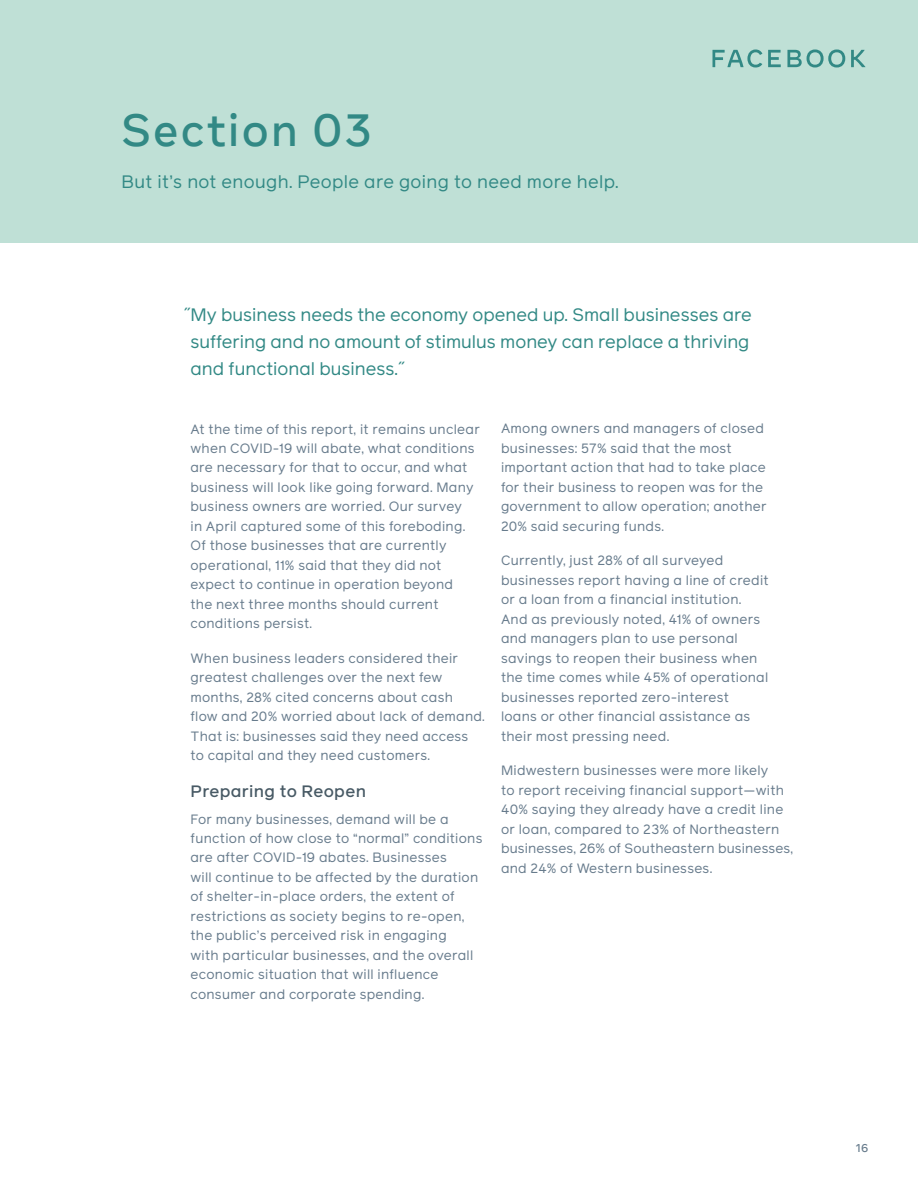
<style>
.page{position:relative;width:918px;height:1188px;background:#fff}
.page>*{position:absolute;margin:0;border:0;box-sizing:border-box;transform-origin:0 0}
.t1{font:500 45px "Optimistic Display";letter-spacing:.05em;color:#328985}
.t2{font:18px/27px "Facebook Reader";color:#328985}
.t3{font:18px "Facebook Reader";letter-spacing:.02em;color:#328985}
.t4{font:500 16.5px "Facebook Reader";letter-spacing:.02em;color:#485a65}
.t5{font:13.5px/19.5px "Facebook Reader";letter-spacing:.02em;color:#677b8c}
.t6{font:500 11.25px "Optimistic Display";color:#677b8c}
</style>
<div class="page">
<div style="left:0;top:0;width:918px;height:243px;background:#bfe0d6"></div>
<svg style="left:713px;top:50px;width:49px;height:18px"></svg>
<svg style="left:768px;top:50px;width:13px;height:17px"></svg>
<svg style="left:787px;top:50px;width:58px;height:18px"></svg>
<svg style="left:851px;top:50px;width:15px;height:17px"></svg>
<h1 class="t1" style="left:122px;top:103px;width:252px">Section 03</h1>
<h2 class="t3" style="left:122px;top:169px;width:499px">But it’s not enough. People are going to need more help.</h2>
<h2 class="t2" style="left:190px;top:301px;width:563px">̋My business needs the economy opened up. Small businesses are suffering and no amount of stimulus money can replace a thriving and functional business.˝</h2>
<p class="t5" style="left:190px;top:419px;width:291px">At the time of this report, it remains unclear when COVID-19 will abate, what conditions are necessary for that to occur, and what business will look like going forward. Many business owners are worried. Our survey<br>in April captured some of this foreboding.<br>Of those businesses that are currently operational, 11% said that they did not expect to continue in operation beyond<br>the next three months should current conditions persist.</p>
<p class="t5" style="left:190px;top:648px;width:296px">When business leaders considered their greatest challenges over the next few months, 28% cited concerns about cash<br>flow and 20% worried about lack of demand.<br>That is: businesses said they need access to capital and they need customers.</p>
<p class="t4" style="left:190px;top:779px;width:177px">Preparing to Reopen</p>
<p class="t5" style="left:190px;top:809px;width:293px">For many businesses, demand will be a function of how close to “normal” conditions are after COVID-19 abates. Businesses<br>will continue to be affected by the duration of shelter-in-place orders, the extent of restrictions as society begins to re-open, the public’s perceived risk in engaging<br>with particular businesses, and the overall economic situation that will influence consumer and corporate spending.</p>
<p class="t5" style="left:501px;top:419px;width:267px">Among owners and managers of closed businesses: 57% said that the most important action that had to take place for their business to reopen was for the government to allow operation; another 20% said securing funds.</p>
<p class="t5" style="left:501px;top:551px;width:269px">Currently, just 28% of all surveyed businesses report having a line of credit or a loan from a financial institution.<br>And as previously noted, 41% of owners and managers plan to use personal savings to reopen their business when the time comes while 45% of operational businesses reported zero-interest<br>loans or other financial assistance as their most pressing need.</p>
<p class="t5" style="left:501px;top:761px;width:294px">Midwestern businesses were more likely<br>to report receiving financial support—with 40% saying they already have a credit line or loan, compared to 23% of Northeastern businesses, 26% of Southeastern businesses, and 24% of Western businesses.</p>
<p class="t6" style="left:856px;top:1141px;width:14px">16</p>
</div>
